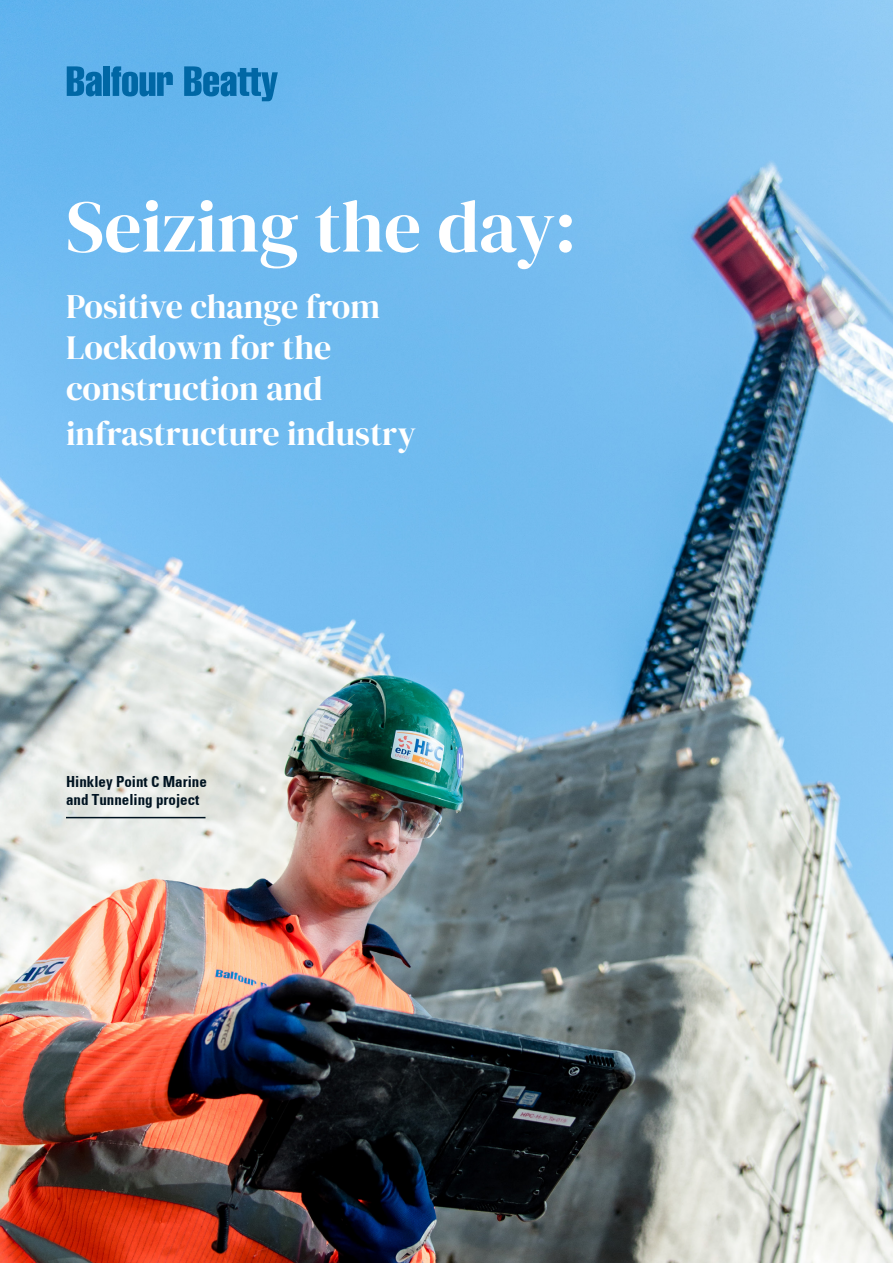
<style>
.page{position:relative;width:893px;height:1263px;background:#fff}
.page>*{position:absolute;margin:0;border:0;box-sizing:border-box;transform-origin:0 0}
.t1{font:73.65px "DM Serif Display";color:#fff}
.t2{font:34.05px/40.8px "DM Serif Display";color:#fff}
.t3{font:700 condensed 15px/18px "Univers";color:#001321}
</style>
<div class="page">
<img style="left:0;top:0;width:893px;height:1263px">
<svg style="left:67px;top:66px;width:35px;height:30px"></svg>
<div style="left:103px;top:66px;width:7px;height:30px;background:#0067a5"></div>
<svg style="left:111px;top:66px;width:62px;height:30px;background:#2986c2"></svg>
<svg style="left:184px;top:66px;width:94px;height:35px;background:#2e8bc6"></svg>
<hr style="left:66px;top:817px;width:140px;height:1px;background:#001321">
<p class="t1" style="left:66px;top:184px;width:512px">Seizing the day:</p>
<p class="t2" style="left:66px;top:287px;width:315px">Positive change from<br>Lockdown for the construction and</p>
<p class="t2" style="left:66px;top:413px;width:352px">infrastructure industry</p>
<p class="t3" style="left:66px;top:773px;width:142px">Hinkley Point C Marine and Tunneling project</p>
</div>
